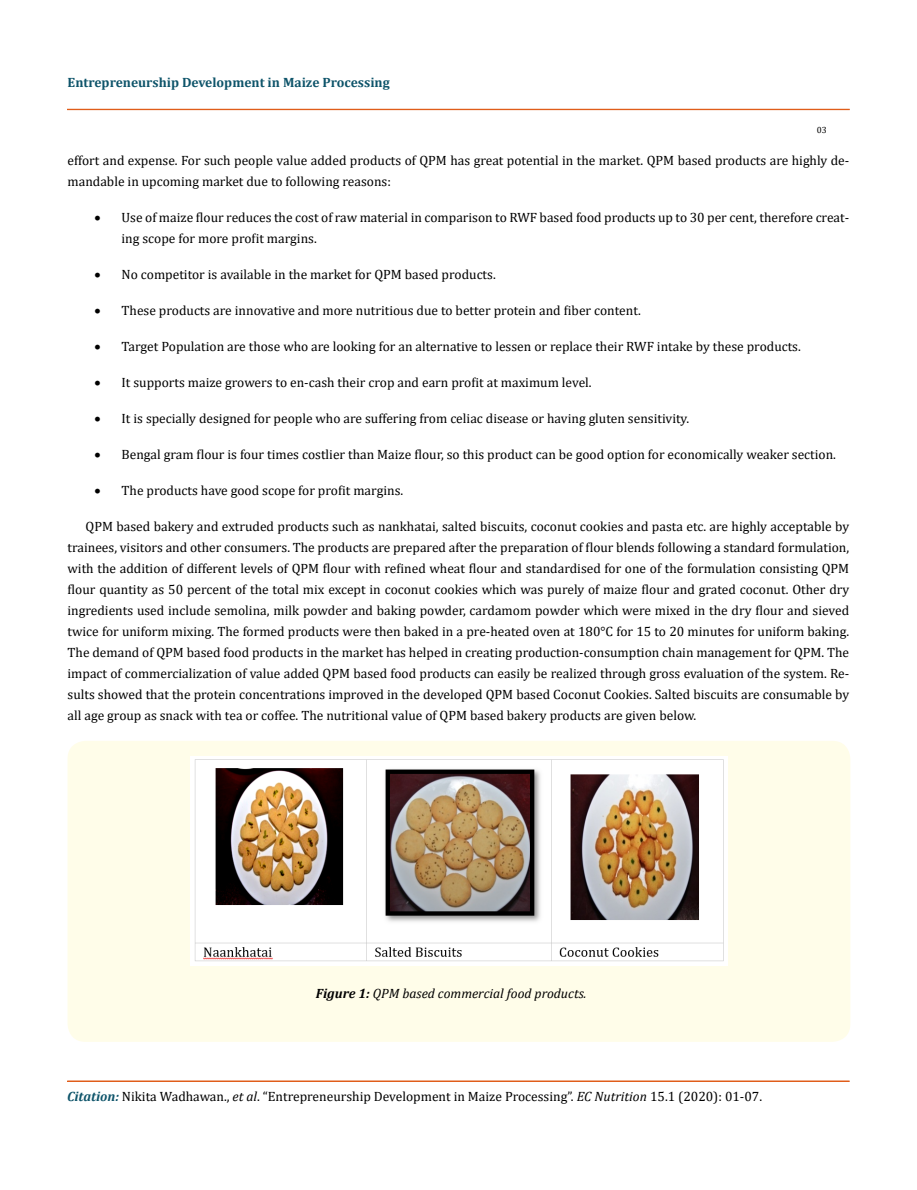
<style>
.page{position:relative;width:917px;height:1190px;background:#fff}
.page>*{position:absolute;margin:0;border:0;box-sizing:border-box;transform-origin:0 0}
.t1{font:13.5px/21px "Cambria";color:#000}
.t2{font:700 13.5px "Cambria";color:#0e546a}
.t3{font:italic 13.5px "Cambria";color:#000}
.t4{font:9px "Cambria";color:#000}
.s1{font-weight:700}
.s2{font-weight:700;font-style:italic;color:#0e546a}
.s3{font-style:italic}
</style>
<div class="page">
<div style="left:67px;top:109px;width:782px;height:1px;border:1px solid #e05d1a"></div>
<div style="left:67px;top:1081px;width:782px;height:1px;border:1px solid #e05d1a"></div>
<div style="left:68px;top:741px;width:782px;height:300px;background:#fffde9;border-radius:18px"></div>
<img style="left:190px;top:756px;width:537px;height:209px">
<p class="t2" style="left:68px;top:73px;width:324px">Entrepreneurship Development in Maize Processing</p>
<p class="t4" style="left:816px;top:124px;width:11px">03</p>
<p class="t1" style="left:68px;top:149px;width:783px">effort and expense. For such people value added products of QPM has great potential in the market. QPM based products are highly de&shy;mandable in upcoming market due to following reasons:</p>
<p class="t1" style="left:122px;top:206px;width:729px;text-indent:-27px">• Use of maize flour reduces the cost of raw material in comparison to RWF based food products up to 30 per cent, therefore creat&shy;ing scope for more profit margins.</p>
<p class="t1" style="left:94px;top:263px;width:403px">• No competitor is available in the market for QPM based products.</p>
<p class="t1" style="left:94px;top:299px;width:548px">• These products are innovative and more nutritious due to better protein and fiber content.</p>
<p class="t1" style="left:94px;top:335px;width:707px">• Target Population are those who are looking for an alternative to lessen or replace their RWF intake by these products.</p>
<p class="t1" style="left:94px;top:371px;width:498px">• It supports maize growers to en-cash their crop and earn profit at maximum level.</p>
<p class="t1" style="left:94px;top:407px;width:596px">• It is specially designed for people who are suffering from celiac disease or having gluten sensitivity.</p>
<p class="t1" style="left:94px;top:443px;width:743px">• Bengal gram flour is four times costlier than Maize flour, so this product can be good option for economically weaker section.</p>
<p class="t1" style="left:94px;top:479px;width:310px">• The products have good scope for profit margins.</p>
<p class="t1" style="left:68px;top:515px;width:783px;text-align:justify;text-indent:18px">QPM based bakery and extruded products such as nankhatai, salted biscuits, coconut cookies and pasta etc. are highly acceptable by trainees, visitors and other consumers. The products are prepared after the preparation of flour blends following a standard formulation, with the addition of different levels of QPM flour with refined wheat flour and standardised for one of the formulation consisting QPM flour quantity as 50 percent of the total mix except in coconut cookies which was purely of maize flour and grated coconut. Other dry ingredients used include semolina, milk powder and baking powder, cardamom powder which were mixed in the dry flour and sieved twice for uniform mixing. The formed products were then baked in a pre-heated oven at 180°C for 15 to 20 minutes for uniform baking.<br>The demand of QPM based food products in the market has helped in creating production-consumption chain management for QPM. The impact of commercialization of value added QPM based food products can easily be realized through gross evaluation of the system. Re&shy;sults showed that the protein concentrations improved in the developed QPM based Coconut Cookies. Salted biscuits are consumable by all age group as snack with tea or coffee. The nutritional value of QPM based bakery products are given below.</p>
<p class="t3" style="left:316px;top:983px;width:272px"><span class="s1">Figure 1:</span> QPM based commercial food products.</p>
<p class="t1" style="left:67px;top:1086px;width:696px"><span class="s2">Citation:</span> Nikita Wadhawan., <span class="s3">et al</span>. “Entrepreneurship Development in Maize Processing”. <span class="s3">EC Nutrition</span> 15.1 (2020): 01-07.</p>
</div>
